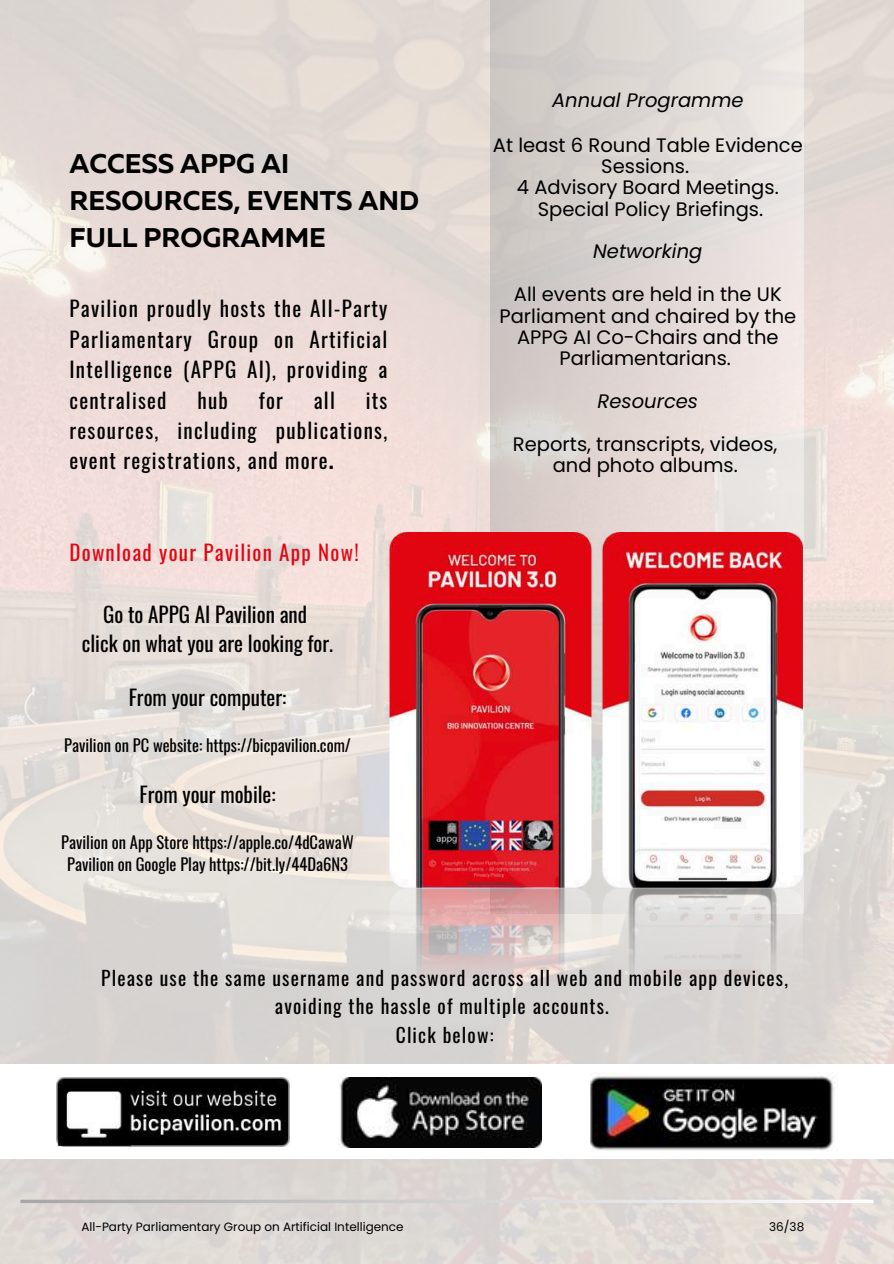
<style>
.page{position:relative;width:894px;height:1264px;background:#fff}
.page>*{position:absolute;margin:0;border:0;box-sizing:border-box;transform-origin:0 0}
.t1{font:700 27px/37.2px "Muller";color:#000}
.t2{font:21px/30.3px "Oswald";letter-spacing:.06em;color:#000;text-align:justify}
.t3{font:21px/29.2px "Oswald";color:#000;text-align:center}
.t4{font:21px "Oswald";letter-spacing:.06em;color:#e20613}
.t5{font:19.5px/21.3px "Poppins";color:#000;text-align:center}
.t6{font:19.5px/28.2px "Oswald";letter-spacing:.06em;color:#000;text-align:center}
.t7{font:italic 19.5px "Poppins";color:#000}
.t8{font:16.5px/22.5px "Oswald";color:#000;text-align:center}
.t9{font:12px "Poppins";color:#000}
.s1{font-weight:700}
</style>
<div class="page">
<img style="left:0;top:0;width:893px;height:1263px">
<div style="left:490px;top:0;width:312px;height:913px;background:linear-gradient(to right,#cdc6c2,#f0e9e6)"></div>
<img style="left:388px;top:532px;width:204px;height:712px">
<img style="left:601px;top:532px;width:201px;height:686px">
<div style="left:0;top:1064px;width:893px;height:95px;background:#fff"></div>
<img style="left:338px;top:1077px;width:203px;height:70px">
<img style="left:56px;top:1077px;width:233px;height:69px">
<img style="left:590px;top:1072px;width:245px;height:79px">
<svg style="left:20px;top:1199px;width:853px;height:4px;background:#d3d2d2"></svg>
<h1 class="t1" style="left:69px;top:145px;width:351px">ACCESS APPG AI<br>RESOURCES, EVENTS AND<br>FULL PROGRAMME</h1>
<p class="t2" style="left:69px;top:292px;width:319px">Pavilion proudly hosts the All-Party Parliamentary Group on Artificial Intelligence (APPG AI), providing a centralised</p>
<p class="t2" style="left:197px;top:383px;width:32px">hub</p>
<p class="t2" style="left:259px;top:383px;width:26px">for</p>
<p class="t2" style="left:313px;top:383px;width:23px">all</p>
<p class="t2" style="left:69px;top:383px;width:319px;text-indent:296px">its resources, including publications, event registrations, and more<span class="s1">.</span></p>
<p class="t4" style="left:69px;top:533px;width:291px">Download your Pavilion App Now!</p>
<p class="t3" style="left:82px;top:597px;width:253px">Go to APPG AI Pavilion and<br>click on what you are looking for.</p>
<p class="t3" style="left:129px;top:680px;width:159px">From your computer:</p>
<p class="t8" style="left:64px;top:732px;width:288px">Pavilion on PC website: https://bicpavilion.com/</p>
<p class="t3" style="left:139px;top:777px;width:138px">From your mobile:</p>
<p class="t8" style="left:61px;top:829px;width:294px">Pavilion on App Store https://apple.co/4dCawaW<br>Pavilion on Google Play https://bit.ly/44Da6N3</p>
<p class="t7" style="left:552px;top:88px;width:193px">Annual Programme</p>
<p class="t5" style="left:493px;top:134px;width:311px">At least 6 Round Table Evidence<br>Sessions.<br>4 Advisory Board Meetings.<br>Special Policy Briefings.</p>
<p class="t7" style="left:593px;top:240px;width:111px">Networking</p>
<p class="t5" style="left:499px;top:284px;width:298px">All events are held in the UK<br>Parliament and chaired by the<br>APPG AI Co-Chairs and the<br>Parliamentarians.</p>
<p class="t7" style="left:597px;top:390px;width:102px">Resources</p>
<p class="t5" style="left:513px;top:433px;width:266px">Reports, transcripts, videos, and photo albums.</p>
<p class="t6" style="left:101px;top:962px;width:688px">Please use the same username and password across all web and mobile app devices, avoiding the hassle of multiple accounts.<br>Click below:</p>
<p class="t9" style="left:81px;top:1219px;width:324px">All-Party Parliamentary Group on Artificial Intelligence</p>
<p class="t9" style="left:769px;top:1219px;width:37px">36/38</p>
</div>
